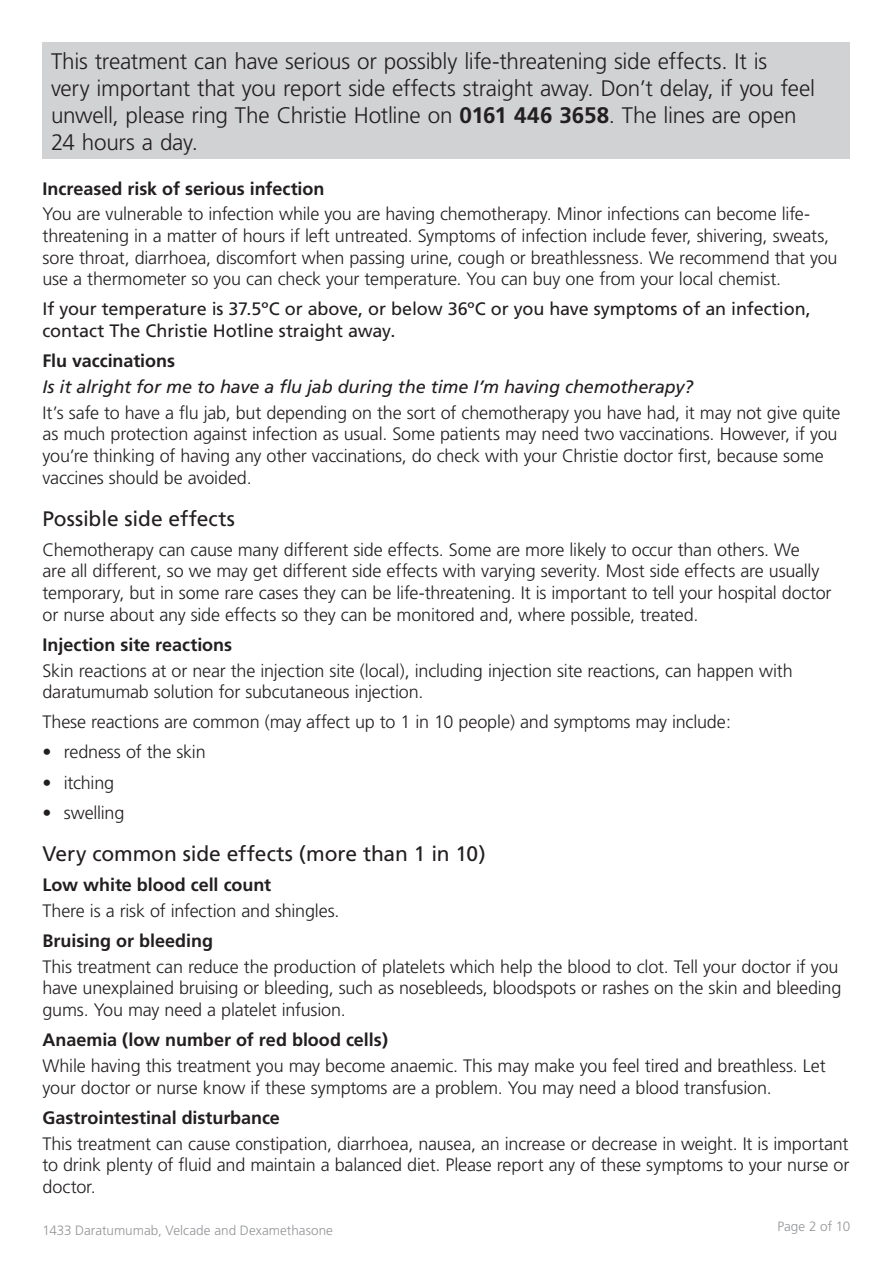
<style>
.page{position:relative;width:893px;height:1263px;background:#fff}
.page>*{position:absolute;margin:0;border:0;box-sizing:border-box;transform-origin:0 0}
.t1{font:300 22.5px/27.2px "Frutiger";letter-spacing:-.01em;color:#231f20}
.t2{font:21px "Frutiger";letter-spacing:-.005em;color:#231f20}
.t3{font:300 18px/21.6px "Frutiger";letter-spacing:-.01em;color:#231f20}
.t4{font:700 18px "Frutiger";letter-spacing:-.005em;color:#231f20}
.t5{font:18px/21.6px "Frutiger";letter-spacing:-.005em;color:#231f20}
.t6{font:italic 18px "Frutiger";letter-spacing:-.01em;color:#231f20}
.t7{font:300 13.5px "Frutiger";color:#939598}
.s1{font-weight:700}
</style>
<div class="page">
<div style="left:43px;top:43px;width:807px;height:116px;background:#d1d2d4"></div>
<p class="t1" style="left:51px;top:47px;width:766px">This treatment can have serious or possibly life-threatening side effects. It is<br>very important that you report side effects straight away. Don’t delay, if you feel unwell, please ring The Christie Hotline on <span class="s1">0161 446 3658</span>. The lines are open 24 hours a day.</p>
<p class="t4" style="left:43px;top:178px;width:283px">Increased risk of serious infection</p>
<p class="t3" style="left:43px;top:203px;width:797px">You are vulnerable to infection while you are having chemotherapy. Minor infections can become life&shy;threatening in a matter of hours if left untreated. Symptoms of infection include fever, shivering, sweats, sore throat, diarrhoea, discomfort when passing urine, cough or breathlessness. We recommend that you use a thermometer so you can check your temperature. You can buy one from your local chemist.</p>
<p class="t5" style="left:43px;top:298px;width:770px">If your temperature is 37.5ºC or above, or below 36ºC or you have symptoms of an infection, contact The Christie Hotline straight away.</p>
<p class="t4" style="left:43px;top:350px;width:134px">Flu vaccinations</p>
<p class="t6" style="left:43px;top:376px;width:652px">Is it alright for me to have a flu jab during the time I’m having chemotherapy?</p>
<p class="t3" style="left:43px;top:402px;width:799px">It’s safe to have a flu jab, but depending on the sort of chemotherapy you have had, it may not give quite as much protection against infection as usual. Some patients may need two vaccinations. However, if you you’re thinking of having any other vaccinations, do check with your Christie doctor first, because some vaccines should be avoided.</p>
<p class="t2" style="left:43px;top:506px;width:194px">Possible side effects</p>
<p class="t3" style="left:43px;top:539px;width:791px">Chemotherapy can cause many different side effects. Some are more likely to occur than others. We<br>are all different, so we may get different side effects with varying severity. Most side effects are usually temporary, but in some rare cases they can be life-threatening. It is important to tell your hospital doctor or nurse about any side effects so they can be monitored and, where possible, treated.</p>
<p class="t4" style="left:43px;top:634px;width:191px">Injection site reactions</p>
<p class="t3" style="left:43px;top:659px;width:752px">Skin reactions at or near the injection site (local), including injection site reactions, can happen with daratumumab solution for subcutaneous injection.</p>
<p class="t3" style="left:43px;top:711px;width:690px">These reactions are common (may affect up to 1 in 10 people) and symptoms may include:</p>
<p class="t3" style="left:43px;top:741px;width:165px">• redness of the skin</p>
<p class="t3" style="left:43px;top:771px;width:73px">• itching</p>
<p class="t3" style="left:43px;top:801px;width:83px">• swelling</p>
<p class="t2" style="left:43px;top:841px;width:445px">Very common side effects (more than 1 in 10)</p>
<p class="t4" style="left:43px;top:874px;width:230px">Low white blood cell count</p>
<p class="t3" style="left:43px;top:900px;width:299px">There is a risk of infection and shingles.</p>
<p class="t4" style="left:43px;top:930px;width:172px">Bruising or bleeding</p>
<p class="t3" style="left:43px;top:956px;width:800px">This treatment can reduce the production of platelets which help the blood to clot. Tell your doctor if you have unexplained bruising or bleeding, such as nosebleeds, bloodspots or rashes on the skin and bleeding gums. You may need a platelet infusion.</p>
<p class="t4" style="left:43px;top:1029px;width:347px">Anaemia (low number of red blood cells)</p>
<p class="t3" style="left:43px;top:1055px;width:785px">While having this treatment you may become anaemic. This may make you feel tired and breathless. Let your doctor or nurse know if these symptoms are a problem. You may need a blood transfusion.</p>
<p class="t4" style="left:43px;top:1107px;width:239px">Gastrointestinal disturbance</p>
<p class="t3" style="left:43px;top:1132px;width:808px;text-align:justify">This treatment can cause constipation, diarrhoea, nausea, an increase or decrease in weight. It is important to drink plenty of fluid and maintain a balanced diet. Please report any of these symptoms to your nurse or doctor.</p>
<p class="t7" style="left:43px;top:1223px;width:292px">1433 Daratumumab, Velcade and Dexamethasone</p>
<p class="t7" style="left:777px;top:1219px;width:75px">Page 2 of 10</p>
</div>
